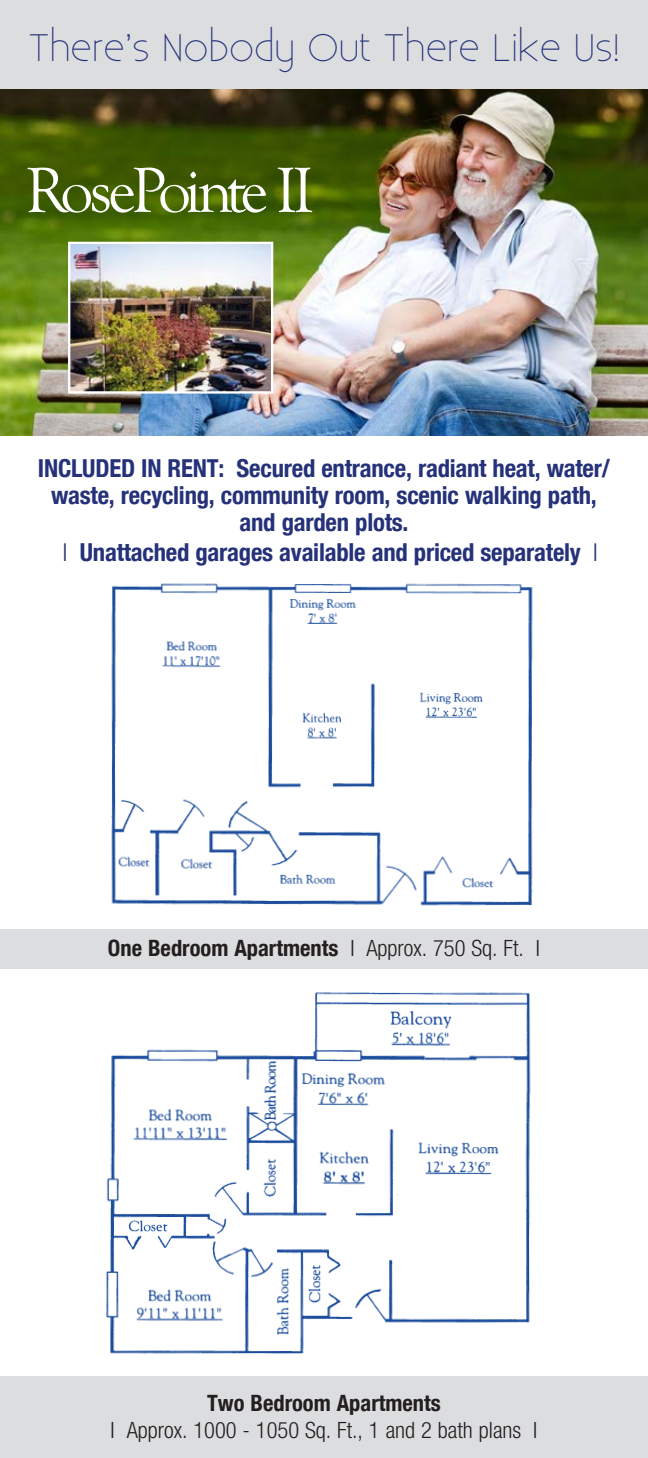
<style>
.page{position:relative;width:648px;height:1458px;background:#fff}
.page>*{position:absolute;margin:0;border:0;box-sizing:border-box;transform-origin:0 0}
.t1{font:65.7px "Goudy Old Style T";letter-spacing:-.075em;color:#fff}
.t2{font:300 38.25px "Existence";color:#253179}
.t3{font:700 condensed 24.75px/27px "Helvetica Neue LT Com";letter-spacing:-.01em;color:#253179;text-align:center}
.t4{font:300 condensed 22.5px/27px "Helvetica Neue LT Com";color:#231f20;text-align:center}
.t5{font:700 condensed 22.5px "Helvetica Neue LT Com";color:#231f20}
.s1{font-weight:300}
.s2{font-weight:700}
</style>
<div class="page">
<div style="left:0;top:0;width:648px;height:90px;background:#dcdddf"></div>
<div style="left:0;top:929px;width:648px;height:39px;background:#dcdddf"></div>
<div style="left:0;top:1376px;width:648px;height:82px;background:#dcdddf"></div>
<img style="left:0;top:90px;width:648px;height:345px">
<img style="left:71px;top:245px;width:199px;height:146px">
<div style="left:68px;top:242px;width:205px;height:152px;border:2px solid #fff"></div>
<img style="left:106px;top:992px;width:425px;height:362px">
<img style="left:111px;top:583px;width:422px;height:323px">
<p class="t2" style="left:28px;top:27px;width:593px">There’s Nobody Out There Like Us!</p>
<p class="t1" style="left:25px;top:154px;width:290px">RosePointe II</p>
<p class="t3" style="left:38px;top:455px;width:574px">Included In RenT: Secured entrance, radiant heat, water/ waste, recycling, community room, scenic walking path, and garden plots.</p>
<p class="t3" style="left:63px;top:539px;width:536px"><span class="s1">I</span> unattached garages available and priced separately <span class="s1">I</span></p>
<p class="t5" style="left:108px;top:935px;width:434px">One Bedroom Apartments <span class="s1">I Approx. 750 Sq. Ft. I</span></p>
<p class="t4" style="left:111px;top:1390px;width:428px"><span class="s2">Two Bedroom Apartments<br></span>I Approx. 1000 - 1050 Sq. Ft., 1 and 2 bath plans I</p>
</div>
